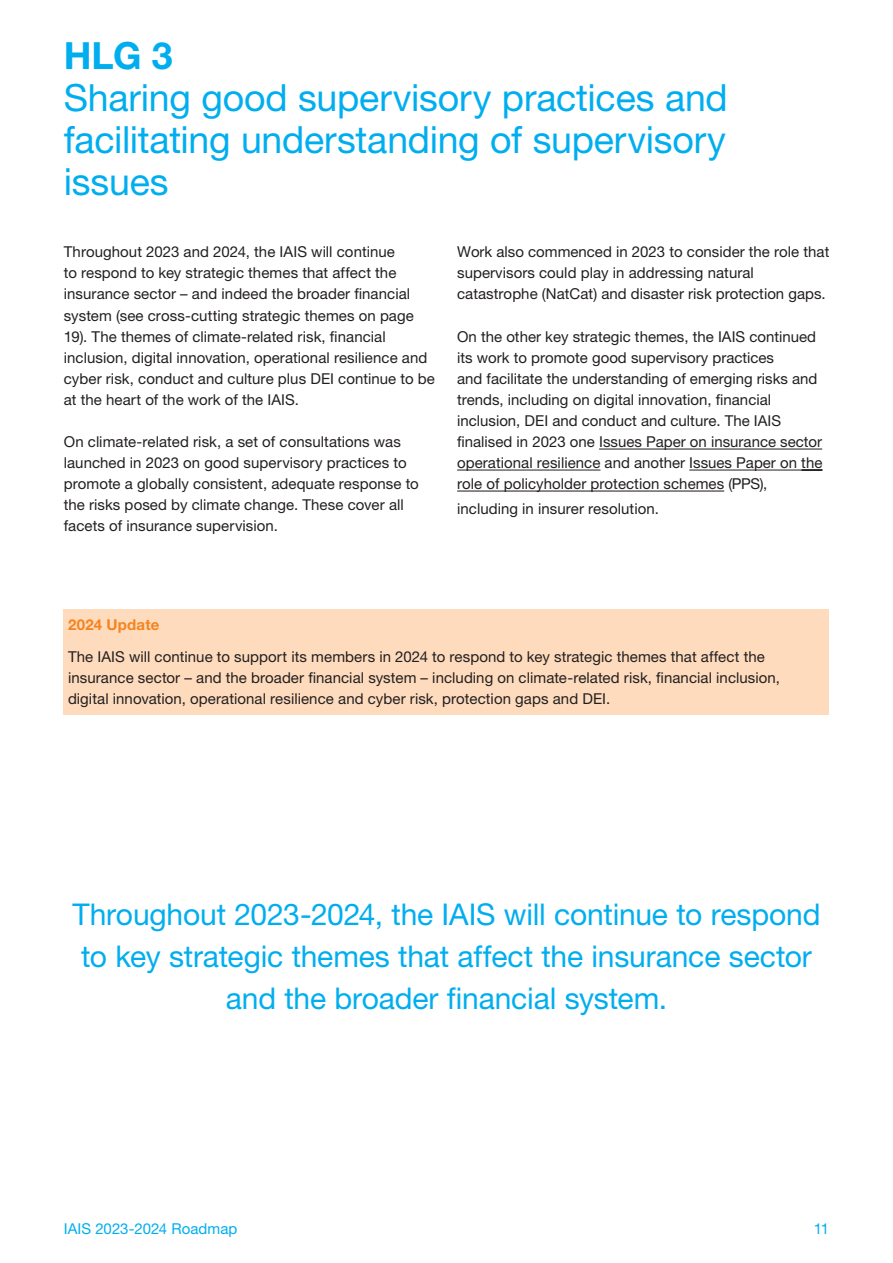
<style>
.page{position:relative;width:893px;height:1263px;background:#fff}
.page>*{position:absolute;margin:0;border:0;box-sizing:border-box;transform-origin:0 0}
.t1{font:37.5px/42px "Helvetica Neue LT Std";letter-spacing:-.005em;color:#00aeef;text-align:justify}
.t2{font:700 37.5px "Helvetica Neue LT Std";color:#00aeef}
.t3{font:30px/42px "Helvetica Neue LT Std";letter-spacing:-.005em;color:#00aeef;text-align:center}
.t4{font:15px/21px "Helvetica Neue LT Std";letter-spacing:.005em;color:#231f20}
.t5{font:15px "Helvetica Neue LT Std";letter-spacing:.005em;color:#00aeef}
.t6{font:700 15px "Helvetica Neue LT Std";letter-spacing:.015em;color:#f58420}
</style>
<div class="page">
<div style="left:64px;top:609px;width:765px;height:105px;background:#fddbbc"></div>
<hr style="left:457px;top:491px;width:267px;height:1px;background:#231f20">
<svg style="left:801px;top:470px;width:21px;height:1px"></svg>
<hr style="left:689px;top:470px;width:112px;height:1px;background:#231f20">
<hr style="left:457px;top:470px;width:143px;height:1px;background:#231f20">
<hr style="left:599px;top:449px;width:223px;height:1px;background:#231f20">
<h1 class="t2" style="left:64px;top:32px;width:111px">HLG 3</h1>
<h1 class="t1" style="left:64px;top:76px;width:666px">Sharing good supervisory practices and facilitating understanding of supervisory issues</h1>
<p class="t4" style="left:64px;top:241px;width:373px">Throughout 2023 and 2024, the IAIS will continue<br>to respond to key strategic themes that affect the insurance sector – and indeed the broader financial system (see cross-cutting strategic themes on page 19). The themes of climate-related risk, financial inclusion, digital innovation, operational resilience and cyber risk, conduct and culture plus DEI continue to be at the heart of the work of the IAIS.</p>
<p class="t4" style="left:64px;top:430px;width:357px">On climate-related risk, a set of consultations was launched in 2023 on good supervisory practices to promote a globally consistent, adequate response to the risks posed by climate change. These cover all facets of insurance supervision.</p>
<p class="t4" style="left:457px;top:241px;width:374px">Work also commenced in 2023 to consider the role that supervisors could play in addressing natural catastrophe (NatCat) and disaster risk protection gaps.</p>
<p class="t4" style="left:457px;top:325px;width:367px">On the other key strategic themes, the IAIS continued its work to promote good supervisory practices<br>and facilitate the understanding of emerging risks and trends, including on digital innovation, financial inclusion, DEI and conduct and culture. The IAIS finalised in 2023 one Issues Paper on insurance sector operational resilience and another Issues Paper on the role of policyholder protection schemes (PPS),</p>
<p class="t4" style="left:457px;top:498px;width:203px">including in insurer resolution.</p>
<p class="t6" style="left:68px;top:616px;width:93px">2024 Update</p>
<p class="t4" style="left:68px;top:646px;width:713px">The IAIS will continue to support its members in 2024 to respond to key strategic themes that affect the insurance sector – and the broader financial system – including on climate-related risk, financial inclusion, digital innovation, operational resilience and cyber risk, protection gaps and DEI.</p>
<h2 class="t3" style="left:72px;top:892px;width:750px">Throughout 2023-2024, the IAIS will continue to respond to key strategic themes that affect the insurance sector and the broader financial system.</h2>
<p class="t5" style="left:64px;top:1220px;width:175px">IAIS 2023-2024 Roadmap</p>
<p class="t5" style="left:814px;top:1220px;width:17px">11</p>
</div>
